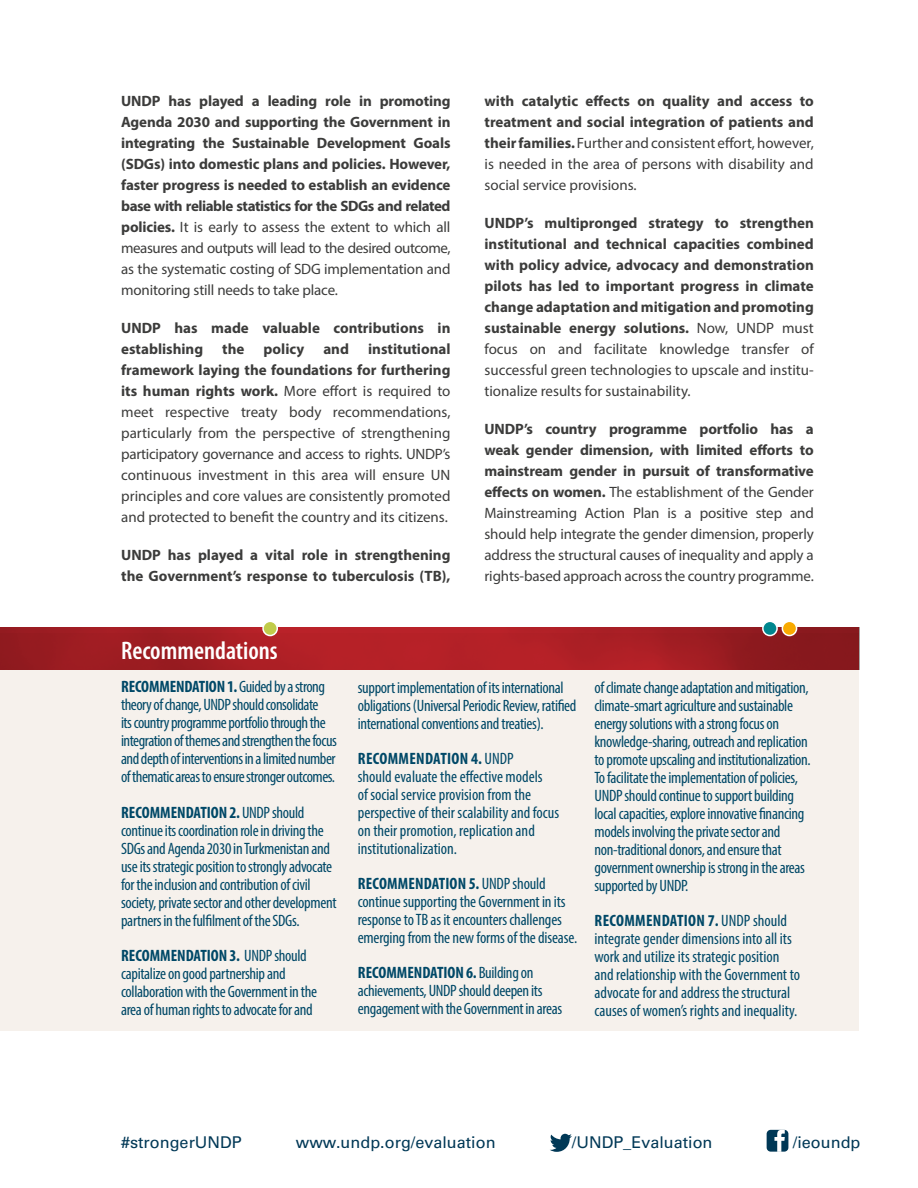
<style>
.page{position:relative;width:918px;height:1188px;background:#fff}
.page>*{position:absolute;margin:0;border:0;box-sizing:border-box;transform-origin:0 0}
.t1{font:600 condensed 25.5px "Myriad Pro";color:#fff}
.t2{font:condensed 16.5px/18px "Myriad Pro";letter-spacing:-.02em;color:#004867}
.t3{font:condensed 16.5px/18px "Myriad Pro";color:#004867}
.t4{font:16.2px "Univers LT Std";color:#003856}
.t5{font:700 15px/21px "Myriad Pro";color:#3c3c3b;text-align:justify}
.t6{font:15px/21px "Myriad Pro";color:#3c3c3b;text-align:justify}
.s1{font-weight:400}
.s2{font-weight:700}
</style>
<div class="page">
<div style="left:0;top:633px;width:859px;height:398px;background:#f6f1ec"></div>
<svg style="left:0;top:627px;width:859px;height:43px;background:#a51e23"></svg>
<div style="left:763px;top:621px;width:14px;height:15px;background:#00868e;border-radius:50%"></div>
<div style="left:762px;top:621px;width:16px;height:15px;border:2px solid #fff;border-radius:50%"></div>
<div style="left:782px;top:621px;width:15px;height:15px;background:#f8aa00;border-radius:50%"></div>
<div style="left:782px;top:621px;width:15px;height:15px;border:2px solid #fff;border-radius:50%"></div>
<div style="left:263px;top:621px;width:14px;height:15px;background:#c0cb4a;border-radius:50%"></div>
<div style="left:262px;top:621px;width:16px;height:15px;border:2px solid #fff;border-radius:50%"></div>
<svg style="left:550px;top:1134px;width:22px;height:18px"></svg>
<div style="left:767px;top:1130px;width:21px;height:22px;background:#003856;border-radius:4px"></div>
<svg style="left:774px;top:1130px;width:11px;height:22px"></svg>
<p class="t5" style="left:121px;top:90px;width:331px">UNDP has played a leading role in promoting Agenda 2030 and supporting the Government in integrating the Sustainable Development Goals (SDGs) into domestic plans and policies. However, faster progress is needed to establish an evidence base with reliable statistics for the SDGs and related policies. <span class="s1">It is early to assess the extent to which all measures and outputs will lead to the desired outcome, as the systematic costing of SDG implementation and monitoring still needs to take place.</span></p>
<p class="t5" style="left:121px;top:317px;width:331px">UNDP has made valuable contributions in establishing</p>
<p class="t6" style="left:121px;top:338px;width:331px;text-indent:247px"><span class="s2">institutional framework laying the foundations for furthering its human rights work.</span> More effort is required to meet respective treaty body recommendations, particularly from the perspective of strengthening participatory governance and access to rights. UNDP’s continuous investment in this area will ensure UN principles and core values are consistently promoted and protected to benefit the country and its citizens.</p>
<p class="t5" style="left:121px;top:544px;width:331px">UNDP has played a vital role in strengthening the Government’s response to tuberculosis (TB),</p>
<p class="t5" style="left:222px;top:338px;width:24px">the</p>
<p class="t5" style="left:264px;top:338px;width:42px">policy</p>
<p class="t5" style="left:323px;top:338px;width:27px">and</p>
<p class="t6" style="left:485px;top:90px;width:331px"><span class="s2">with catalytic effects on quality and access to treatment and social integration of patients and their families.</span> Further and consistent effort, however, is needed in the area of persons with disability and social service provisions.</p>
<p class="t5" style="left:485px;top:212px;width:331px">UNDP’s multipronged strategy to strengthen institutional and technical capacities combined with policy advice, advocacy and demonstration pilots has led to important progress in climate change adaptation and mitigation and promoting sustainable energy solutions. <span class="s1">Now, UNDP must focus on and facilitate knowledge transfer of successful green technologies to upscale and institu&shy;tionalize results for sustainability.</span></p>
<p class="t6" style="left:485px;top:418px;width:331px"><span class="s2">UNDP’s country programme portfolio has a weak gender dimension, with limited efforts to mainstream gender in pursuit of transformative effects on women.</span> The establishment of the Gender Mainstreaming Action Plan is a positive step and should help integrate the gender dimension, properly address the structural causes of inequality and apply a rights-based approach across the country programme.</p>
<h1 class="t1" style="left:121px;top:634px;width:158px">Recommendations</h1>
<p class="t2" style="left:121px;top:678px;width:217px"><span class="s2">RECOMMENDATION 1.</span> Guided by a strong theory of change, UNDP should consolidate<br>its country programme portfolio through the integration of themes and strengthen the focus and depth of interventions in a limited number of thematic areas to ensure stronger outcomes.</p>
<p class="t2" style="left:121px;top:803px;width:217px"><span class="s2">RECOMMENDATION 2.</span> UNDP should continue its coordination role in driving the SDGs and Agenda 2030 in Turkmenistan and use its strategic position to strongly advocate for the inclusion and contribution of civil society, private sector and other development partners in the fulfilment of the SDGs.</p>
<p class="t2" style="left:121px;top:946px;width:198px"><span class="s2">RECOMMENDATION 3.</span> UNDP should capitalize on good partnership and collaboration with the Government in the area of human rights to advocate for and</p>
<p class="t2" style="left:358px;top:678px;width:220px">support implementation of its international obligations (Universal Periodic Review, ratified international conventions and treaties).</p>
<p class="t3" style="left:358px;top:749px;width:203px"><span class="s2">RECOMMENDATION 4.</span> UNDP<br>should evaluate the effective models<br>of social service provision from the perspective of their scalability and focus on their promotion, replication and institutionalization.</p>
<p class="t2" style="left:358px;top:874px;width:221px"><span class="s2">RECOMMENDATION 5.</span> UNDP should continue supporting the Government in its response to TB as it encounters challenges emerging from the new forms of the disease.</p>
<p class="t2" style="left:358px;top:963px;width:206px"><span class="s2">RECOMMENDATION 6.</span> Building on achievements, UNDP should deepen its engagement with the Government in areas</p>
<p class="t2" style="left:594px;top:678px;width:218px">of climate change adaptation and mitigation, climate-smart agriculture and sustainable energy solutions with a strong focus on knowledge-sharing, outreach and replication to promote upscaling and institutionalization.<br>To facilitate the implementation of policies, UNDP should continue to support building local capacities, explore innovative financing models involving the private sector and non-traditional donors, and ensure that government ownership is strong in the areas supported by UNDP.</p>
<p class="t3" style="left:594px;top:911px;width:207px"><span class="s2">RECOMMENDATION 7.</span> UNDP should integrate gender dimensions into all its work and utilize its strategic position and relationship with the Government to advocate for and address the structural causes of women’s rights and inequality.</p>
<p class="t4" style="left:121px;top:1133px;width:122px">#strongerUNDP</p>
<p class="t4" style="left:296px;top:1133px;width:201px">www.undp.org/evaluation</p>
<p class="t4" style="left:572px;top:1132px;width:142px">/UNDP_Evaluation</p>
<p class="t4" style="left:793px;top:1132px;width:69px">/ieoundp</p>
</div>
